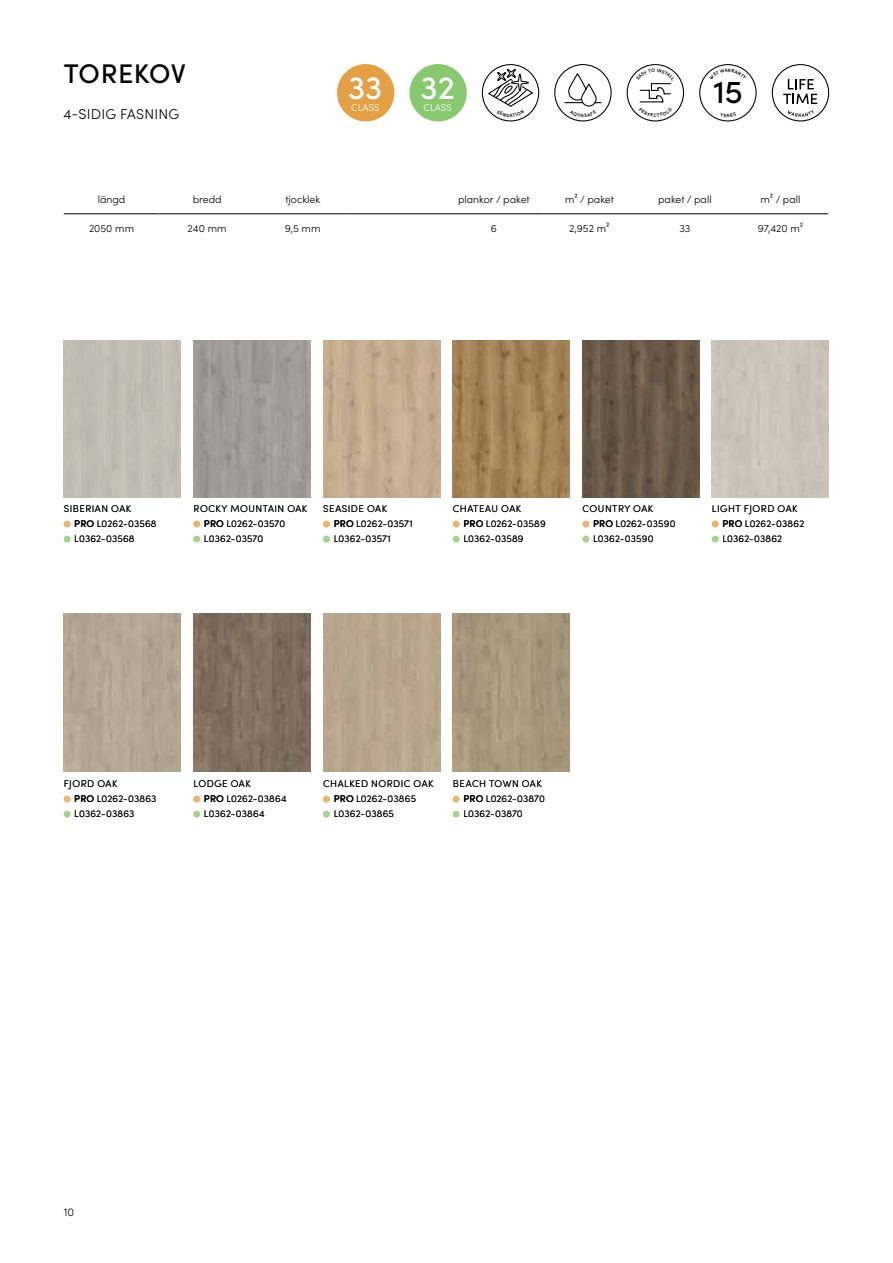
<style>
.page{position:relative;width:893px;height:1263px;background:#fff}
.page>*{position:absolute;margin:0;border:0;box-sizing:border-box;transform-origin:0 0}
.t1{font:500 32.85px "Sofia Pro";color:#fff}
.t2{font:500 32.1px "Sofia Pro";color:#000}
.t3{font:500 27px "Sofia Pro";letter-spacing:.015em;color:#000}
.t4{font:300 14.25px "Sofia Pro";letter-spacing:.015em;color:#000}
.t5{font:300 11.25px "Sofia Pro";color:#000}
.t6{font:300 10.5px "Sofia Pro";color:#000}
.t7{font:300 9.9px "Sofia Pro";color:#fff}
.t8{font:300 9.75px/15px "Sofia Pro";letter-spacing:.025em;color:#000}
.s1{font-weight:500}
</style>
<div class="page">
<img style="left:453px;top:340px;width:117px;height:157px">
<img style="left:193px;top:340px;width:117px;height:157px">
<img style="left:323px;top:340px;width:117px;height:157px">
<img style="left:193px;top:614px;width:117px;height:157px">
<img style="left:453px;top:614px;width:117px;height:157px">
<img style="left:583px;top:340px;width:116px;height:157px">
<div style="left:554px;top:64px;width:58px;height:57px;border:1px solid #000;border-radius:50%"></div>
<div style="left:482px;top:64px;width:57px;height:57px;border:1px solid #000;border-radius:50%"></div>
<div style="left:627px;top:64px;width:57px;height:57px;border:1px solid #000;border-radius:50%"></div>
<div style="left:337px;top:64px;width:57px;height:57px;background:#e3a045;border-radius:50%"></div>
<div style="left:409px;top:64px;width:58px;height:57px;background:#88c86f;border-radius:50%"></div>
<div style="left:772px;top:64px;width:57px;height:57px;border:1px solid #000;border-radius:50%"></div>
<svg style="left:788px;top:110px;width:25px;height:7px"></svg>
<svg style="left:783px;top:79px;width:34px;height:25px"></svg>
<div style="left:699px;top:64px;width:58px;height:57px;border:1px solid #000;border-radius:50%"></div>
<hr style="left:64px;top:213px;width:95px;height:1px;background:#000">
<hr style="left:159px;top:213px;width:96px;height:1px;background:#000">
<hr style="left:255px;top:213px;width:95px;height:1px;background:#000">
<hr style="left:350px;top:213px;width:96px;height:1px;background:#000">
<hr style="left:446px;top:213px;width:96px;height:1px;background:#000">
<hr style="left:542px;top:213px;width:95px;height:1px;background:#000">
<hr style="left:637px;top:213px;width:96px;height:1px;background:#000">
<hr style="left:733px;top:213px;width:95px;height:1px;background:#000">
<svg style="left:64px;top:521px;width:6px;height:6px"></svg>
<svg style="left:64px;top:536px;width:6px;height:6px"></svg>
<svg style="left:453px;top:796px;width:6px;height:6px"></svg>
<svg style="left:453px;top:811px;width:6px;height:6px"></svg>
<svg style="left:712px;top:521px;width:6px;height:6px"></svg>
<svg style="left:712px;top:536px;width:6px;height:6px"></svg>
<svg style="left:64px;top:796px;width:6px;height:6px"></svg>
<svg style="left:64px;top:811px;width:6px;height:6px"></svg>
<div style="left:323px;top:796px;width:7px;height:6px;background:#eab56f;border-radius:50%"></div>
<div style="left:323px;top:811px;width:7px;height:6px;background:#a5d391;border-radius:50%"></div>
<div style="left:193px;top:521px;width:7px;height:6px;background:#eab56f;border-radius:50%"></div>
<div style="left:193px;top:536px;width:7px;height:6px;background:#a5d391;border-radius:50%"></div>
<div style="left:193px;top:796px;width:7px;height:6px;background:#eab56f;border-radius:50%"></div>
<div style="left:193px;top:811px;width:7px;height:6px;background:#a5d391;border-radius:50%"></div>
<div style="left:323px;top:521px;width:7px;height:6px;background:#eab56f;border-radius:50%"></div>
<div style="left:323px;top:536px;width:7px;height:6px;background:#a5d391;border-radius:50%"></div>
<svg style="left:453px;top:521px;width:6px;height:6px"></svg>
<svg style="left:453px;top:536px;width:6px;height:6px"></svg>
<svg style="left:583px;top:521px;width:6px;height:6px"></svg>
<svg style="left:583px;top:536px;width:6px;height:6px"></svg>
<svg style="left:565px;top:74px;width:36px;height:43px"></svg>
<svg style="left:487px;top:68px;width:47px;height:49px"></svg>
<svg style="left:636px;top:68px;width:39px;height:49px"></svg>
<svg style="left:709px;top:69px;width:38px;height:4px"></svg>
<h3 class="t3" style="left:64px;top:54px;width:124px">TOREKOV</h3>
<h3 class="t4" style="left:64px;top:104px;width:117px">4-SIDIG FASNING</h3>
<h1 class="t1" style="left:348px;top:63px;width:36px">33</h1>
<p class="t7" style="left:351px;top:100px;width:30px">CLASS</p>
<h1 class="t1" style="left:421px;top:63px;width:36px">32</h1>
<p class="t7" style="left:423px;top:100px;width:30px">CLASS</p>
<h2 class="t2" style="left:713px;top:68px;width:31px">15</h2>
<p class="t6" style="left:98px;top:191px;width:29px">längd</p>
<p class="t6" style="left:193px;top:191px;width:30px">bredd</p>
<p class="t6" style="left:285px;top:191px;width:36px">tjocklek</p>
<p class="t6" style="left:458px;top:191px;width:73px">plankor / paket</p>
<p class="t6" style="left:565px;top:191px;width:50px">m² / paket</p>
<p class="t6" style="left:658px;top:191px;width:55px">paket / pall</p>
<p class="t6" style="left:760px;top:191px;width:42px">m² / pall</p>
<p class="t6" style="left:89px;top:221px;width:47px">2050 mm</p>
<p class="t6" style="left:188px;top:221px;width:40px">240 mm</p>
<p class="t6" style="left:285px;top:221px;width:37px">9,5 mm</p>
<p class="t6" style="left:491px;top:221px;width:8px">6</p>
<p class="t6" style="left:569px;top:221px;width:42px">2,952 m²</p>
<p class="t6" style="left:679px;top:221px;width:13px">33</p>
<p class="t6" style="left:758px;top:221px;width:47px">97,420 m²</p>
<p class="t8" style="left:74px;top:501px;width:84px;text-indent:-10px">SIBERIAN OAK<br><span class="s1">PRO</span> L0262-03568<br>L0362-03568</p>
<p class="t8" style="left:204px;top:501px;width:105px;text-indent:-10px">ROCKY MOUNTAIN OAK<br><span class="s1">PRO</span> L0262-03570<br>L0362-03570</p>
<p class="t8" style="left:334px;top:501px;width:81px;text-indent:-10px">SEASIDE OAK<br><span class="s1">PRO</span> L0262-03571<br>L0362-03571</p>
<p class="t8" style="left:463px;top:501px;width:84px;text-indent:-10px">CHATEAU OAK<br><span class="s1">PRO</span> L0262-03589<br>L0362-03589</p>
<p class="t8" style="left:593px;top:501px;width:84px;text-indent:-10px">COUNTRY OAK<br><span class="s1">PRO</span> L0262-03590<br>L0362-03590</p>
<p class="t8" style="left:722px;top:501px;width:83px;text-indent:-10px">LIGHT FJORD OAK<br><span class="s1">PRO</span> L0262-03862<br>L0362-03862</p>
<p class="t8" style="left:74px;top:776px;width:84px;text-indent:-10px">FJORD OAK<br><span class="s1">PRO</span> L0262-03863<br>L0362-03863</p>
<p class="t8" style="left:334px;top:776px;width:101px;text-indent:-10px">CHALKED NORDIC OAK<br><span class="s1">PRO</span> L0262-03865<br>L0362-03865</p>
<p class="t8" style="left:204px;top:776px;width:84px;text-indent:-10px">LODGE OAK<br><span class="s1">PRO</span> L0262-03864<br>L0362-03864</p>
<p class="t8" style="left:463px;top:776px;width:83px;text-indent:-10px">BEACH TOWN OAK<br><span class="s1">PRO</span> L0262-03870<br>L0362-03870</p>
<p class="t5" style="left:64px;top:1204px;width:12px">10</p>
</div>
